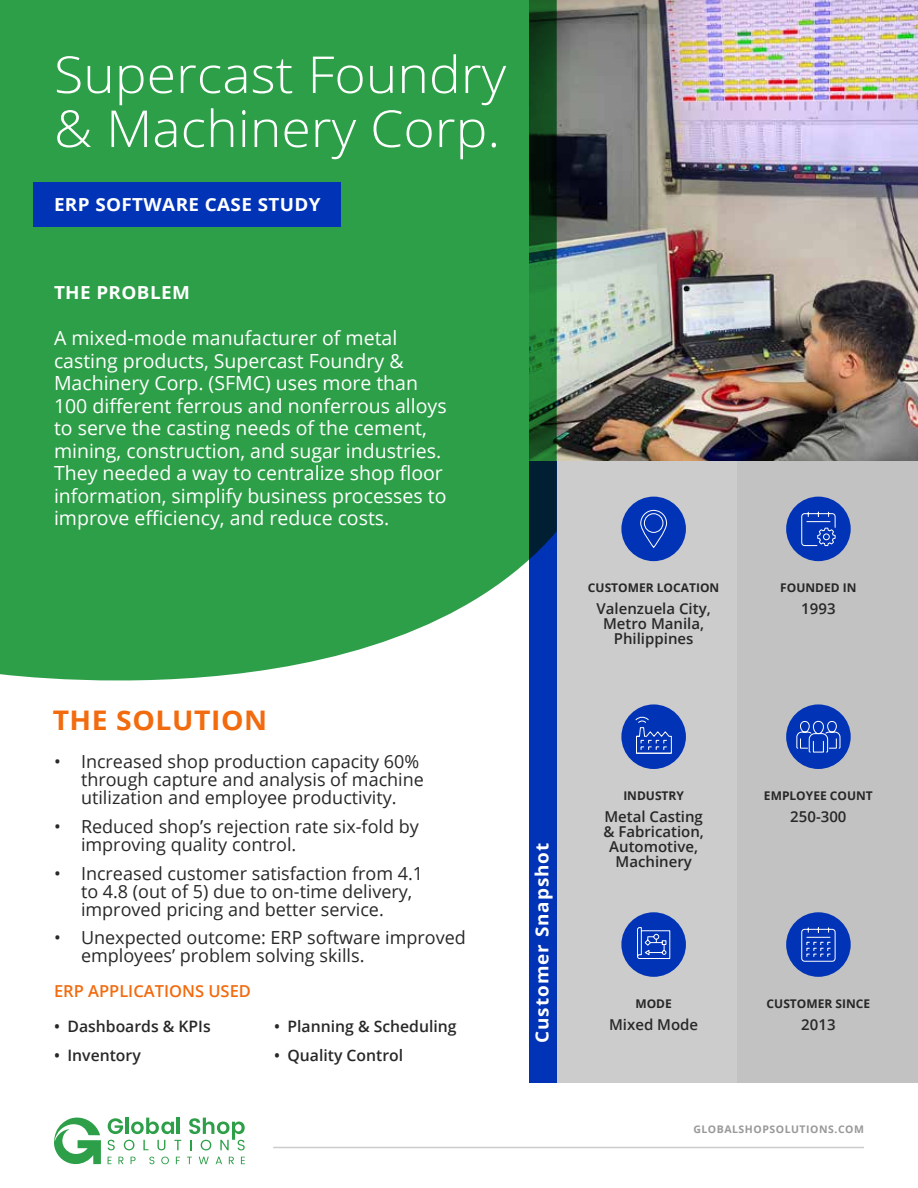
<style>
.page{position:relative;width:918px;height:1188px;background:#fff}
.page>*{position:absolute;margin:0;border:0;box-sizing:border-box;transform-origin:0 0}
.t1{font:300 51px/54px "Open Sans";color:#fff;scale:1.05 1}
.t2{font:700 27px "Open Sans";letter-spacing:.02em;color:#f26b0e;scale:1.05 1}
.t3{font:19.5px/22.5px "Open Sans";color:#fff}
.t4{font:18px/18px "Open Sans";color:#282828}
.t5{font:700 18px "Open Sans";letter-spacing:.02em;color:#fff;scale:1.05 1}
.t6{font:700 18px "Open Sans";letter-spacing:.05em;color:#fff;scale:1.05 1}
.t7{font:600 16.5px "Open Sans";color:#f26b0e}
.t8{font:600 15.75px "Open Sans";color:#282828}
.t9{font:600 15px/15px "Open Sans";color:#282828;text-align:center}
.t10{font:700 12px "Open Sans";color:#282828}
.t11{font:700 10.5px "Open Sans";letter-spacing:.05em;color:#999}
</style>
<div class="page">
<div style="left:529px;top:460px;width:389px;height:622px;background:#ccc"></div>
<div style="left:737px;top:460px;width:181px;height:622px;background:#c2c2c2"></div>
<div style="left:621px;top:704px;width:65px;height:65px;background:#0133b6;border-radius:50%"></div>
<svg style="left:635px;top:716px;width:37px;height:38px"></svg>
<div style="left:529px;top:460px;width:28px;height:622px;background:#0133b6"></div>
<img style="left:557px;top:0;width:361px;height:460px">
<svg style="left:0;top:0;width:557px;height:681px;background:#339e4e"></svg>
<div style="left:621px;top:912px;width:65px;height:65px;background:#0133b6;border-radius:50%"></div>
<svg style="left:637px;top:927px;width:34px;height:32px"></svg>
<div style="left:786px;top:912px;width:65px;height:65px;background:#0133b6;border-radius:50%"></div>
<svg style="left:801px;top:927px;width:35px;height:35px"></svg>
<svg style="left:54px;top:1118px;width:47px;height:46px"></svg>
<svg style="left:108px;top:1157px;width:4px;height:7px"></svg>
<svg style="left:118px;top:1157px;width:6px;height:7px"></svg>
<svg style="left:131px;top:1157px;width:5px;height:7px"></svg>
<svg style="left:149px;top:1157px;width:5px;height:7px"></svg>
<svg style="left:161px;top:1157px;width:8px;height:7px"></svg>
<svg style="left:176px;top:1157px;width:4px;height:7px"></svg>
<svg style="left:187px;top:1157px;width:5px;height:7px"></svg>
<svg style="left:199px;top:1157px;width:10px;height:7px"></svg>
<svg style="left:216px;top:1157px;width:6px;height:7px"></svg>
<svg style="left:229px;top:1157px;width:5px;height:7px"></svg>
<svg style="left:241px;top:1157px;width:4px;height:7px"></svg>
<svg style="left:108px;top:1140px;width:7px;height:10px"></svg>
<svg style="left:124px;top:1140px;width:10px;height:10px"></svg>
<svg style="left:143px;top:1140px;width:5px;height:10px"></svg>
<svg style="left:157px;top:1140px;width:8px;height:10px"></svg>
<svg style="left:174px;top:1140px;width:7px;height:10px"></svg>
<svg style="left:108px;top:1118px;width:15px;height:16px"></svg>
<hr style="left:126px;top:1118px;width:3px;height:16px;background:#2d9f48">
<svg style="left:131px;top:1118px;width:43px;height:16px"></svg>
<hr style="left:177px;top:1118px;width:3px;height:16px;background:#2d9f48">
<svg style="left:189px;top:1118px;width:56px;height:32px"></svg>
<hr style="left:273px;top:1147px;width:591px;height:1px;background:#ccc">
<div style="left:33px;top:182px;width:308px;height:45px;background:#0133b6"></div>
<div style="left:621px;top:497px;width:65px;height:64px;background:#0133b6;border-radius:50%"></div>
<svg style="left:640px;top:509px;width:28px;height:39px"></svg>
<div style="left:786px;top:704px;width:65px;height:65px;background:#0133b6;border-radius:50%"></div>
<svg style="left:796px;top:720px;width:45px;height:33px"></svg>
<div style="left:786px;top:497px;width:65px;height:64px;background:#0133b6;border-radius:50%"></div>
<svg style="left:801px;top:511px;width:35px;height:36px"></svg>
<div style="left:823px;top:533px;width:7px;height:7px;border:1px solid #fff;border-radius:50%"></div>
<h1 class="t1" style="left:54px;top:46px;width:432px">Supercast Foundry &amp; Machinery Corp.</h1>
<p class="t5" style="left:54px;top:192px;width:255px">ERP SOFTWARE CASE STUDY</p>
<p class="t5" style="left:54px;top:280px;width:131px">THE PROBLEM</p>
<p class="t3" style="left:54px;top:327px;width:394px">A mixed-mode manufacturer of metal casting products, Supercast Foundry &amp; Machinery Corp. (SFMC) uses more than 100 different ferrous and nonferrous alloys to serve the casting needs of the cement, mining, construction, and sugar industries.<br>They needed a way to centralize shop floor information, simplify business processes to improve efficiency, and reduce costs.</p>
<h2 class="t2" style="left:53px;top:701px;width:206px">THE SOLUTION</h2>
<p class="t4" style="left:81px;top:752px;width:345px;text-indent:-27px">• Increased shop production capacity 60% through capture and analysis of machine utilization and employee productivity.</p>
<p class="t4" style="left:81px;top:817px;width:339px;text-indent:-27px">• Reduced shop’s rejection rate six-fold by improving quality control.</p>
<p class="t4" style="left:81px;top:864px;width:344px;text-indent:-27px">• Increased customer satisfaction from 4.1 to 4.8 (out of 5) due to on-time delivery, improved pricing and better service.</p>
<p class="t4" style="left:81px;top:928px;width:386px;text-indent:-27px">• Unexpected outcome: ERP software improved employees’ problem solving skills.</p>
<p class="t7" style="left:54px;top:979px;width:199px">ERP APPLICATIONS USED</p>
<p class="t8" style="left:54px;top:1016px;width:158px">• Dashboards &amp; KPIs</p>
<p class="t8" style="left:54px;top:1044px;width:88px">• Inventory</p>
<p class="t8" style="left:274px;top:1016px;width:184px">• Planning &amp; Scheduling</p>
<p class="t8" style="left:274px;top:1044px;width:131px">• Quality Control</p>
<p class="t6" style="left:529px;top:1043px;width:192px;rotate:-90deg">Customer Snapshot</p>
<p class="t10" style="left:588px;top:580px;width:133px">CUSTOMER LOCATION</p>
<p class="t9" style="left:597px;top:601px;width:116px">Valenzuela City,<br>Metro Manila,<br>Philippines</p>
<p class="t10" style="left:780px;top:580px;width:78px">FOUNDED IN</p>
<p class="t9" style="left:801px;top:601px;width:36px">1993</p>
<p class="t10" style="left:623px;top:787px;width:62px">INDUSTRY</p>
<p class="t9" style="left:603px;top:809px;width:102px">Metal Casting &amp; Fabrication,<br>Automotive,<br>Machinery</p>
<p class="t10" style="left:635px;top:995px;width:38px">MODE</p>
<p class="t9" style="left:609px;top:1017px;width:91px">Mixed Mode</p>
<p class="t10" style="left:764px;top:787px;width:110px">EMPLOYEE COUNT</p>
<p class="t9" style="left:790px;top:809px;width:58px">250-300</p>
<p class="t10" style="left:767px;top:995px;width:105px">CUSTOMER SINCE</p>
<p class="t9" style="left:801px;top:1017px;width:36px">2013</p>
<p class="t11" style="left:693px;top:1122px;width:172px">GLOBALSHOPSOLUTIONS.COM</p>
</div>
